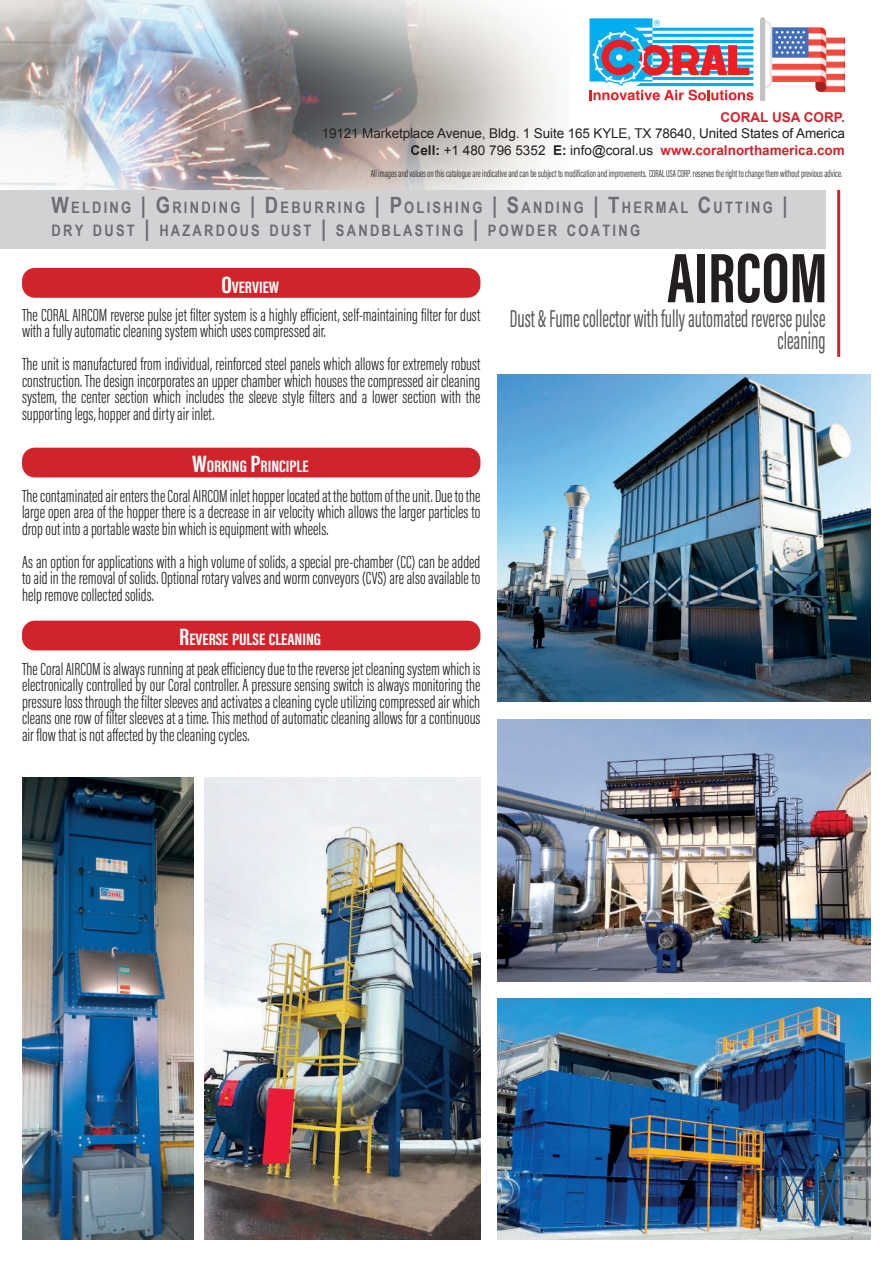
<style>
.page{position:relative;width:894px;height:1263px;background:#fff}
.page>*{position:absolute;margin:0;border:0;box-sizing:border-box;transform-origin:0 0}
.t1{font:700 72px "Acumin Pro Extra Cond";color:#231f20}
.t2{font:25.2px/22.5px "Acumin Pro Extra Cond";color:#57585a;text-align:right;scale:.83 1}
.t3{font:300 18px/16.5px "Acumin Pro Extra Cond";color:#231f20;text-align:justify}
.t4{font:700 16.95px "Acumin Pro Extra Cond";color:#fff;scale:1.11 1}
.t5{font:700 15.75px/22.5px "Arial Narrow";letter-spacing:.145em;color:#6c6d70}
.t6{font:13.5px/16.2px "Arial";letter-spacing:-.01em;color:#231f20;text-align:right}
.t7{font:700 13.5px "Arial";color:#d1232a}
.t8{font:300 10.5px "Acumin Pro Extra Cond";color:#231f20;scale:.96 1}
.s1{font-weight:700}
.s2{font-weight:700;color:#d1232a}
.s3{font-size:22.5px}
.s4{font-size:24.3px}
</style>
<div class="page">
<img style="left:497px;top:719px;width:373px;height:263px">
<img style="left:497px;top:374px;width:373px;height:328px">
<img style="left:497px;top:999px;width:373px;height:240px">
<img style="left:22px;top:777px;width:171px;height:462px">
<img style="left:204px;top:777px;width:276px;height:462px">
<img style="left:0;top:0;width:558px;height:190px">
<hr style="left:836px;top:190px;width:3px;height:167px;background:#d1232a">
<div style="left:0;top:190px;width:825px;height:58px;background:#d1d2d4"></div>
<div style="left:22px;top:268px;width:458px;height:30px;background:#d1232a;border-radius:13px"></div>
<div style="left:22px;top:448px;width:458px;height:29px;background:#d1232a;border-radius:13px"></div>
<div style="left:22px;top:621px;width:458px;height:29px;background:#d1232a;border-radius:13px"></div>
<img style="left:760px;top:18px;width:84px;height:83px">
<svg style="left:589px;top:18px;width:164px;height:82px"></svg>
<p class="t7" style="left:720px;top:108px;width:126px">CORAL USA CORP.</p>
<p class="t6" style="left:321px;top:126px;width:524px">19121 Marketplace Avenue, Bldg. 1 Suite 165 KYLE, TX 78640, United States of America<br><span class="s1">Cell:</span> +1 480 796 5352 <span class="s1">E:</span> info@coral.us <span class="s2">www.coralnorthamerica.com</span></p>
<p class="t8" style="left:370px;top:167px;width:492px">All images and values on this catalogue are indicative and can be subject to modification and improvements. CORAL USA CORP. reserves the right to change them without previous advice.</p>
<p class="t5" style="left:51px;top:195px;width:737px"><span class="s3">W</span>ELDING <span class="s3">| G</span>RINDING <span class="s3">| D</span>EBURRING <span class="s3">| P</span>OLISHING <span class="s3">| S</span>ANDING <span class="s3">| T</span>HERMAL <span class="s3">C</span>UTT ING <span class="s3">|<br></span>DRY DUST <span class="s3">|</span> HAZARDOUS DUST <span class="s3">|</span> SANDBLASTING <span class="s3">|</span> POWDER COATING</p>
<p class="t4" style="left:221px;top:277px;width:53px"><span class="s4">O</span>VERVIEW</p>
<p class="t3" style="left:22px;top:306px;width:459px">The CORAL AIRCOM reverse pulse jet filter system is a highly efficient, self-maintaining filter for dust with a fully automatic cleaning system which uses compressed air.</p>
<p class="t3" style="left:22px;top:356px;width:459px">The unit is manufactured from individual, reinforced steel panels which allows for extremely robust construction. The design incorporates an upper chamber which houses the compressed air cleaning system, the center section which includes the sleeve style filters and a lower section with the supporting legs, hopper and dirty air inlet.</p>
<p class="t4" style="left:192px;top:456px;width:106px"><span class="s4">W</span>ORKING <span class="s4">P</span>RINCIPLE</p>
<p class="t3" style="left:22px;top:487px;width:459px">The contaminated air enters the Coral AIRCOM inlet hopper located at the bottom of the unit. Due to the large open area of the hopper there is a decrease in air velocity which allows the larger particles to drop out into a portable waste bin which is equipment with wheels.</p>
<p class="t3" style="left:22px;top:553px;width:459px">As an option for applications with a high volume of solids, a special pre-chamber (CC) can be added to aid in the removal of solids. Optional rotary valves and worm conveyors (CVS) are also available to help remove collected solids.</p>
<p class="t4" style="left:179px;top:629px;width:129px"><span class="s4">R</span>EVERSE PULSE CLEANING</p>
<p class="t3" style="left:22px;top:660px;width:459px">The Coral AIRCOM is always running at peak efficiency due to the reverse jet cleaning system which is electronically controlled by our Coral controller. A pressure sensing switch is always monitoring the pressure loss through the filter sleeves and activates a cleaning cycle utilizing compressed air which cleans one row of filter sleeves at a time. This method of automatic cleaning allows for a continuous air flow that is not affected by the cleaning cycles.</p>
<h1 class="t1" style="left:666px;top:234px;width:162px">AIRCOM</h1>
<h2 class="t2" style="left:509px;top:307px;width:381px">Dust &amp; Fume collector with fully automated reverse pulse cleaning</h2>
</div>
